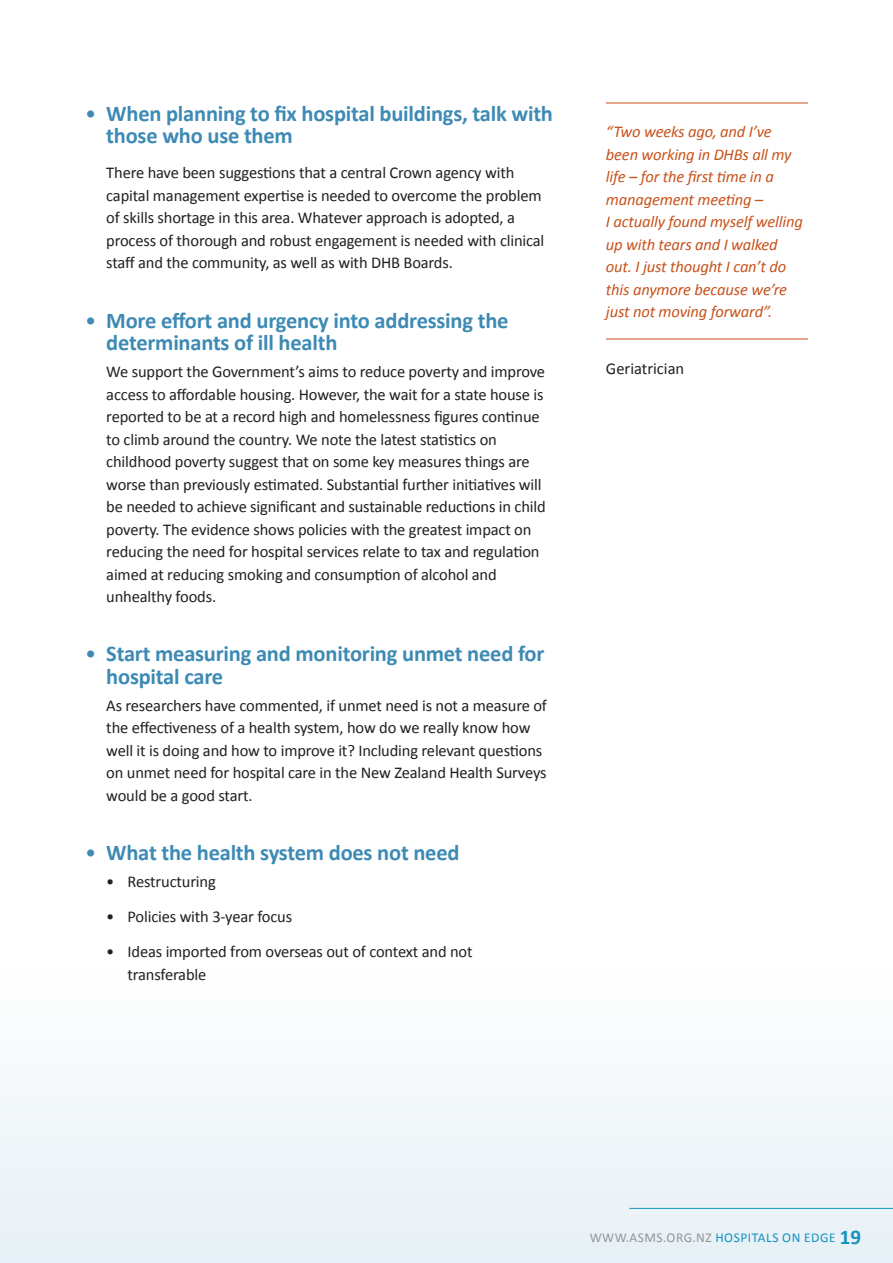
<style>
.page{position:relative;width:893px;height:1263px;background:#fff}
.page>*{position:absolute;margin:0;border:0;box-sizing:border-box;transform-origin:0 0}
.Body_Copy{font:700 22.5px/22.5px "Calibri";letter-spacing:-.01em;color:#3d8ab4}
.Body_Copy-2{font:16.5px/22.5px "Calibri";letter-spacing:-.01em;color:#231f20}
.Body_Copy-3{font:italic 16.5px/22.5px "Calibri";letter-spacing:-.01em;color:#c7521b}
.t1{font:13.5px "Calibri";letter-spacing:.04em;color:#939598}
.s1{font-weight:400}
.s2{color:#1393be}
.s3{font-weight:700;font-size:21px;color:#1393be}
</style>
<div class="page">
<div style="left:0;top:970px;width:893px;height:293px;background:#f2f7fa"></div>
<hr style="left:629px;top:1208px;width:264px;height:1px;background:#1393be">
<hr style="left:606px;top:103px;width:202px;height:1px;background:#c7521b">
<hr style="left:606px;top:339px;width:202px;height:1px;background:#c7521b">
<p class="Body_Copy" style="left:106px;top:102px;width:448px;text-indent:-21px"><span class="s1">•</span> When planning to fix hospital buildings, talk with those who use them</p>
<p class="Body_Copy-2" style="left:106px;top:162px;width:440px">There have been suggestions that a central Crown agency with capital management expertise is needed to overcome the problem of skills shortage in this area. Whatever approach is adopted, a process of thorough and robust engagement is needed with clinical staff and the community, as well as with DHB Boards.</p>
<p class="Body_Copy" style="left:106px;top:309px;width:404px;text-indent:-21px"><span class="s1">•</span> More effort and urgency into addressing the determinants of ill health</p>
<p class="Body_Copy-2" style="left:106px;top:360px;width:441px">We support the Government’s aims to reduce poverty and improve access to affordable housing. However, the wait for a state house is reported to be at a record high and homelessness figures continue to climb around the country. We note the latest statistics on childhood poverty suggest that on some key measures things are worse than previously estimated. Substantial further initiatives will be needed to achieve significant and sustainable reductions in child poverty. The evidence shows policies with the greatest impact on reducing the need for hospital services relate to tax and regulation aimed at reducing smoking and consumption of alcohol and unhealthy foods.</p>
<p class="Body_Copy" style="left:106px;top:643px;width:440px;text-indent:-21px"><span class="s1">•</span> Start measuring and monitoring unmet need for hospital care</p>
<p class="Body_Copy-2" style="left:106px;top:694px;width:442px">As researchers have commented, if unmet need is not a measure of the effectiveness of a health system, how do we really know how well it is doing and how to improve it? Including relevant questions on unmet need for hospital care in the New Zealand Health Surveys would be a good start.</p>
<p class="Body_Copy" style="left:85px;top:841px;width:376px"><span class="s1">•</span> What the health system does not need</p>
<p class="Body_Copy-2" style="left:106px;top:870px;width:111px">• Restructuring</p>
<p class="Body_Copy-2" style="left:106px;top:905px;width:187px">• Policies with 3-year focus</p>
<p class="Body_Copy-2" style="left:128px;top:941px;width:347px;text-indent:-21px">• Ideas imported from overseas out of context and not transferable</p>
<p class="Body_Copy-3" style="left:606px;top:120px;width:198px">“Two weeks ago, and I’ve been working in DHBs all my life – for the first time in a management meeting –<br>I actually found myself welling up with tears and I walked out. I just thought I can’t do this anymore because we’re just not moving forward”.</p>
<p class="Body_Copy-2" style="left:606px;top:357px;width:80px">Geriatrician</p>
<p class="t1" style="left:590px;top:1229px;width:273px">WWW.ASMS.ORG.NZ <span class="s2">HOSPITALS ON EDGE</span> <span class="s3">19</span></p>
</div>
